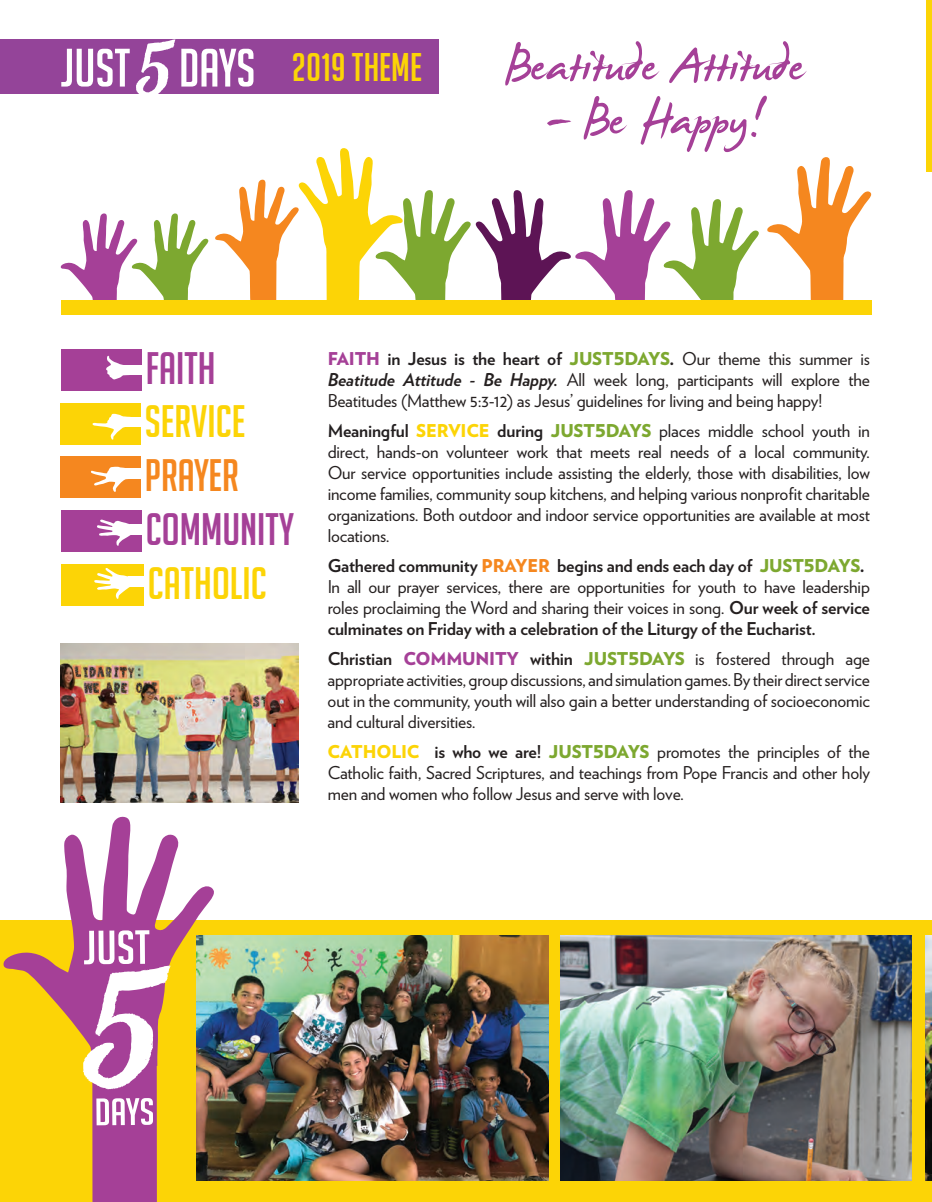
<style>
.page{position:relative;width:932px;height:1202px;background:#fff}
.page>*{position:absolute;margin:0;border:0;box-sizing:border-box;transform-origin:0 0}
.t1{font:76.5px "James Fajardo";color:#a54097}
.t2{font:52.65px "Big Noodle Titling";color:#fff}
.t3{font:44.4px "Big Noodle Titling";color:#fcd406}
.t4{font:44.4px "Big Noodle Titling";color:#a54097}
.t5{font:44.4px "Big Noodle Titling";color:#f5871f}
.t6{font:39px "Big Noodle Titling";color:#fcd406}
.t7{font:17.7px/21px "Verlag";letter-spacing:-.01em;color:#252020;text-align:justify}
.t8{font:700 17.7px "Verlag";letter-spacing:-.01em;color:#231f20}
.t9{font:17.7px/21.1px "Verlag";letter-spacing:-.01em;color:#231f20;text-align:right}
.t10{font:700 17.7px "Verlag";letter-spacing:-.01em;color:#252020}
.t11{font:900 17.7px "Verlag";color:#fcd406}
.t12{font:900 17.7px "Verlag";color:#a54097}
.s1{font-size:52.65px;color:#fff}
.s2{font-weight:900;color:#7da830}
.s3{font-weight:900;color:#231f20}
.s4{font-weight:700;font-style:italic}
.s5{font-weight:900;color:#fcd406}
.s6{font-weight:900;color:#f5871f}
.s7{color:#252020}
.s8{font-weight:700}
.s9{font-weight:900;color:#a54097}
</style>
<div class="page">
<div style="left:0;top:921px;width:932px;height:281px;background:#fcd406"></div>
<svg style="left:767px;top:157px;width:105px;height:155px"></svg>
<div style="left:61px;top:564px;width:83px;height:41px;background:#fcd406"></div>
<svg style="left:94px;top:568px;width:36px;height:31px"></svg>
<div style="left:128px;top:576px;width:16px;height:11px;background:#fff"></div>
<div style="left:62px;top:510px;width:80px;height:42px;background:#a54097"></div>
<svg style="left:97px;top:519px;width:34px;height:27px"></svg>
<div style="left:130px;top:524px;width:12px;height:11px;background:#fff"></div>
<div style="left:61px;top:457px;width:80px;height:41px;background:#f5871f"></div>
<svg style="left:91px;top:466px;width:37px;height:26px"></svg>
<div style="left:125px;top:468px;width:16px;height:11px;background:#fff"></div>
<div style="left:61px;top:403px;width:80px;height:41px;background:#fcd406"></div>
<svg style="left:92px;top:414px;width:38px;height:26px"></svg>
<div style="left:125px;top:417px;width:16px;height:10px;background:#fff"></div>
<div style="left:0;top:40px;width:439px;height:54px;background:#944499"></div>
<svg style="left:215px;top:148px;width:544px;height:152px"></svg>
<svg style="left:60px;top:213px;width:149px;height:87px"></svg>
<div style="left:61px;top:300px;width:810px;height:15px;background:#fcd406"></div>
<img style="left:560px;top:935px;width:351px;height:245px">
<img style="left:197px;top:935px;width:351px;height:245px">
<div style="left:62px;top:349px;width:80px;height:41px;background:#a54097"></div>
<svg style="left:106px;top:355px;width:23px;height:25px"></svg>
<div style="left:124px;top:365px;width:18px;height:10px;background:#fff"></div>
<svg style="left:2px;top:816px;width:214px;height:250px"></svg>
<svg style="left:83px;top:930px;width:87px;height:272px"></svg>
<img style="left:61px;top:643px;width:238px;height:159px">
<div style="left:926px;top:0;width:6px;height:171px;background:#fcd406"></div>
<img style="left:925px;top:935px;width:7px;height:245px">
<svg style="left:130px;top:39px;width:53px;height:1px"></svg>
<h2 class="t2" style="left:61px;top:39px;width:71px">JUST</h2>
<h3 class="t6" style="left:179px;top:46px;width:244px"><span class="s1">DAYS</span> 2019 THEME</h3>
<h1 class="t1" style="left:506px;top:27px;width:300px">Beatitude Attitude</h1>
<h1 class="t1" style="left:547px;top:81px;width:219px">- Be Happy!</h1>
<h3 class="t4" style="left:146px;top:344px;width:71px">FAITH</h3>
<h3 class="t3" style="left:145px;top:398px;width:102px">SERVICE</h3>
<h3 class="t5" style="left:145px;top:451px;width:96px">PRAYER</h3>
<h3 class="t4" style="left:146px;top:505px;width:150px">COMMUNITY</h3>
<h3 class="t3" style="left:148px;top:559px;width:120px">CATHOLIC</h3>
<p class="t7" style="left:328px;top:347px;width:544px;text-indent:332px"><span class="s2">S</span><span class="s3">.</span> Our theme this summer is <span class="s4">Beatitude Attitude - Be Happy.</span> All week long, participants will explore the Beatitudes (Matthew 5:3-12) as Jesus’ guidelines for living and being happy!</p>
<p class="t8" style="left:328px;top:416px;width:143px">Meaningful <span class="s5">SERVICE</span></p>
<p class="t8" style="left:497px;top:416px;width:76px">during <span class="s2">JUST</span></p>
<p class="t12" style="left:328px;top:343px;width:32px">FAITH</p>
<p class="t8" style="left:387px;top:344px;width:250px">in Jesus is the heart of <span class="s2">JUST5DAY</span></p>
<p class="t9" style="left:327px;top:419px;width:544px"><span class="s2">5DAYS</span> places middle school youth in<br>direct, hands-on volunteer work that meets real needs of a local community.</p>
<p class="t7" style="left:327px;top:461px;width:544px">Our service opportunities include assisting the elderly, those with disabilities, low income families, community soup kitchens, and helping various nonprofit charitable organizations. Both outdoor and indoor service opportunities are available at most locations.</p>
<p class="t8" style="left:327px;top:551px;width:454px">Gathered community <span class="s6">PRAYER</span> begins <span class="s7">and ends each day of</span> <span class="s2">JUST</span></p>
<p class="t7" style="left:327px;top:554px;width:544px;text-align:left;text-indent:476px"><span class="s2">5DAYS</span><span class="s3">.<br></span>In all our prayer services, there are opportunities for youth to have leadership roles proclaiming the Word and sharing their voices in song. <span class="s8">Our week of service culminates on Friday with a celebration of the Liturgy of the Eucharist.</span></p>
<p class="t10" style="left:327px;top:644px;width:278px">Christian <span class="s9">CO MMUNITY</span> within <span class="s2">JUST</span></p>
<p class="t7" style="left:327px;top:647px;width:544px;text-indent:301px"><span class="s2">5DAYS</span> is fostered through age appropriate activities, group discussions, and simulation games. By their direct service out in the community, youth will also gain a better understanding of socioeconomic and cultural diversities.</p>
<p class="t11" style="left:327px;top:737px;width:36px">CATHOLIC</p>
<p class="t10" style="left:434px;top:737px;width:136px">is who we are! <span class="s2">JUST</span></p>
<p class="t7" style="left:327px;top:740px;width:544px;text-indent:265px"><span class="s2">5DAYS</span> promotes the principles of the Catholic faith, Sacred Scriptures, and teachings from Pope Francis and other holy men and women who follow Jesus and serve with love.</p>
</div>
